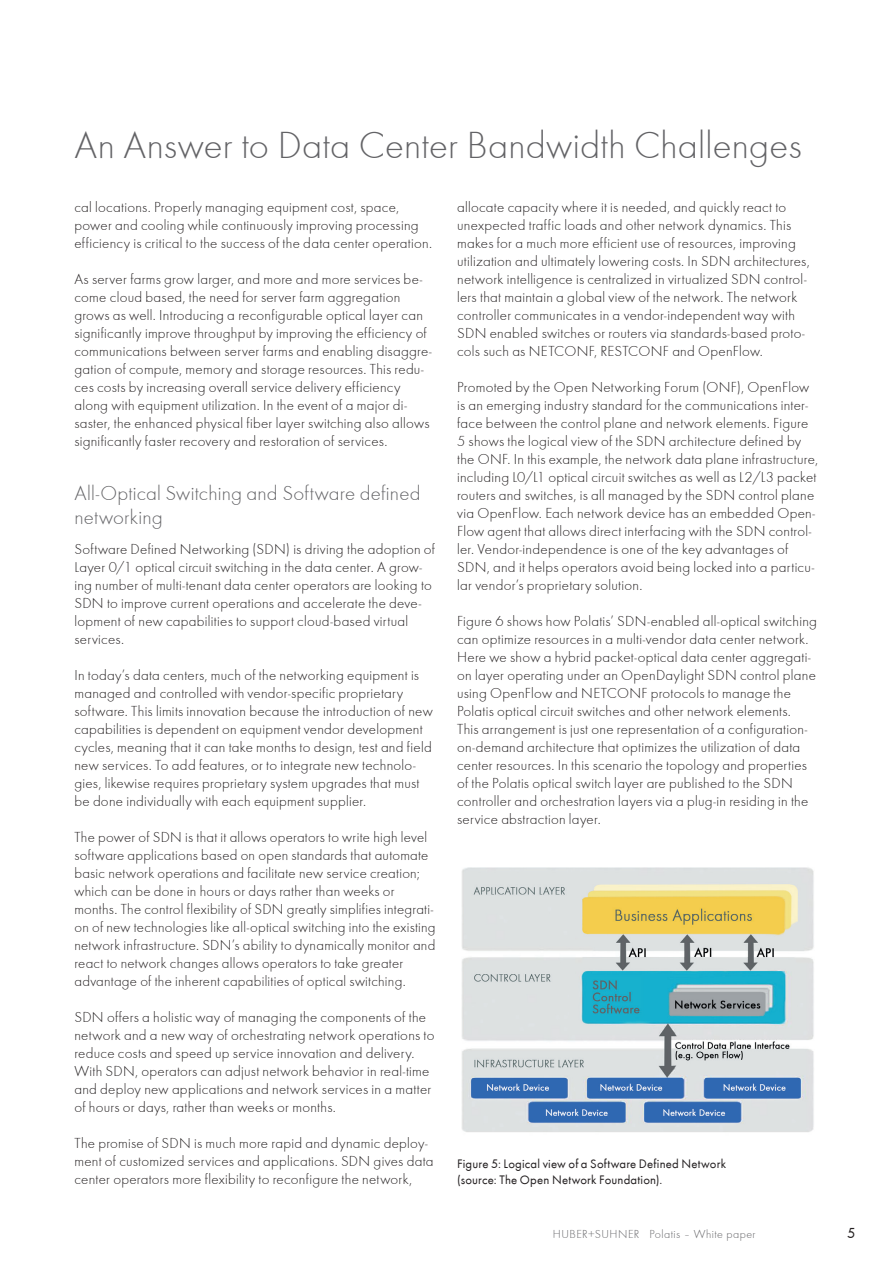
<style>
.page{position:relative;width:893px;height:1263px;background:#fff}
.page>*{position:absolute;margin:0;border:0;box-sizing:border-box;transform-origin:0 0}
.t1{font:300 39px "Futura T";letter-spacing:.005em;color:#636366}
.t2{font:300 21px/24px "Futura T";letter-spacing:.005em;color:#636366}
.t3{font:300 15px/18px "Futura T";letter-spacing:.015em;color:#231f20}
.t4{font:15px "Futura T Boo";color:#231f20}
.t5{font:12.75px/15.3px "Futura T Boo";letter-spacing:.015em;color:#231f20}
.t6{font:300 12px "Futura T";letter-spacing:.035em;color:#636366}
</style>
<div class="page">
<img style="left:462px;top:867px;width:352px;height:265px">
<h1 class="t1" style="left:74px;top:125px;width:729px">An Answer to Data Center Bandwidth Challenges</h1>
<p class="t3" style="left:74px;top:199px;width:359px">cal locations. Properly managing equipment cost, space, power and cooling while continuously improving processing efficiency is critical to the success of the data center operation.</p>
<p class="t3" style="left:74px;top:271px;width:359px">As server farms grow larger, and more and more services be&shy;come cloud based, the need for server farm aggregation grows as well. Introducing a reconfigurable optical layer can significantly improve throughput by improving the efficiency of communications between server farms and enabling disaggre&shy;gation of compute, memory and storage resources. This redu&shy;ces costs by increasing overall service delivery efficiency along with equipment utilization. In the event of a major di&shy;saster, the enhanced physical fiber layer switching also allows significantly faster recovery and restoration of services.</p>
<h2 class="t2" style="left:74px;top:482px;width:348px">All-Optical Switching and Software defined networking</h2>
<p class="t3" style="left:74px;top:541px;width:362px">Software Defined Networking (SDN) is driving the adoption of Layer 0/1 optical circuit switching in the data center. A grow&shy;ing number of multi-tenant data center operators are looking to SDN to improve current operations and accelerate the deve&shy;lopment of new capabilities to support cloud-based virtual services.</p>
<p class="t3" style="left:74px;top:667px;width:360px">In today’s data centers, much of the networking equipment is managed and controlled with vendor-specific proprietary software. This limits innovation because the introduction of new capabilities is dependent on equipment vendor development cycles, meaning that it can take months to design, test and field new services. To add features, or to integrate new technolo&shy;gies, likewise requires proprietary system upgrades that must be done individually with each equipment supplier.</p>
<p class="t3" style="left:74px;top:829px;width:363px">The power of SDN is that it allows operators to write high level software applications based on open standards that automate basic network operations and facilitate new service creation; which can be done in hours or days rather than weeks or months. The control flexibility of SDN greatly simplifies integrati&shy;on of new technologies like all-optical switching into the existing network infrastructure. SDN’s ability to dynamically monitor and react to network changes allows operators to take greater advantage of the inherent capabilities of optical switching.</p>
<p class="t3" style="left:74px;top:1009px;width:361px">SDN offers a holistic way of managing the components of the network and a new way of orchestrating network operations to reduce costs and speed up service innovation and delivery.<br>With SDN, operators can adjust network behavior in real-time and deploy new applications and network services in a matter of hours or days, rather than weeks or months.</p>
<p class="t3" style="left:74px;top:1135px;width:361px">The promise of SDN is much more rapid and dynamic deploy&shy;ment of customized services and applications. SDN gives data center operators more flexibility to reconfigure the network,</p>
<p class="t3" style="left:457px;top:199px;width:354px">allocate capacity where it is needed, and quickly react to unexpected traffic loads and other network dynamics. This makes for a much more efficient use of resources, improving utilization and ultimately lowering costs. In SDN architectures, network intelligence is centralized in virtualized SDN control&shy;lers that maintain a global view of the network. The network controller communicates in a vendor-independent way with SDN enabled switches or routers via standards-based proto&shy;cols such as NETCONF, RESTCONF and OpenFlow.</p>
<p class="t3" style="left:457px;top:379px;width:362px">Promoted by the Open Networking Forum (ONF), OpenFlow is an emerging industry standard for the communications inter&shy;face between the control plane and network elements. Figure 5 shows the logical view of the SDN architecture defined by the ONF. In this example, the network data plane infrastructure, including L0/L1 optical circuit switches as well as L2/L3 packet routers and switches, is all managed by the SDN control plane via OpenFlow. Each network device has an embedded Open-Flow agent that allows direct interfacing with the SDN control&shy;ler. Vendor-independence is one of the key advantages of SDN, and it helps operators avoid being locked into a particu&shy;lar vendor’s proprietary solution.</p>
<p class="t3" style="left:457px;top:613px;width:361px">Figure 6 shows how Polatis’ SDN-enabled all-optical switching can optimize resources in a multi-vendor data center network.<br>Here we show a hybrid packet-optical data center aggregati&shy;on layer operating under an OpenDaylight SDN control plane using OpenFlow and NETCONF protocols to manage the Polatis optical circuit switches and other network elements.<br>This arrangement is just one representation of a configuration&shy;on-demand architecture that optimizes the utilization of data center resources. In this scenario the topology and properties of the Polatis optical switch layer are published to the SDN controller and orchestration layers via a plug-in residing in the service abstraction layer.</p>
<p class="t5" style="left:457px;top:1156px;width:270px">Figure 5: Logical view of a Software Defined Network (source: The Open Network Foundation).</p>
<p class="t6" style="left:553px;top:1228px;width:204px">HUBER+SUHNER Polatis – White paper</p>
<p class="t4" style="left:847px;top:1225px;width:10px">5</p>
</div>
